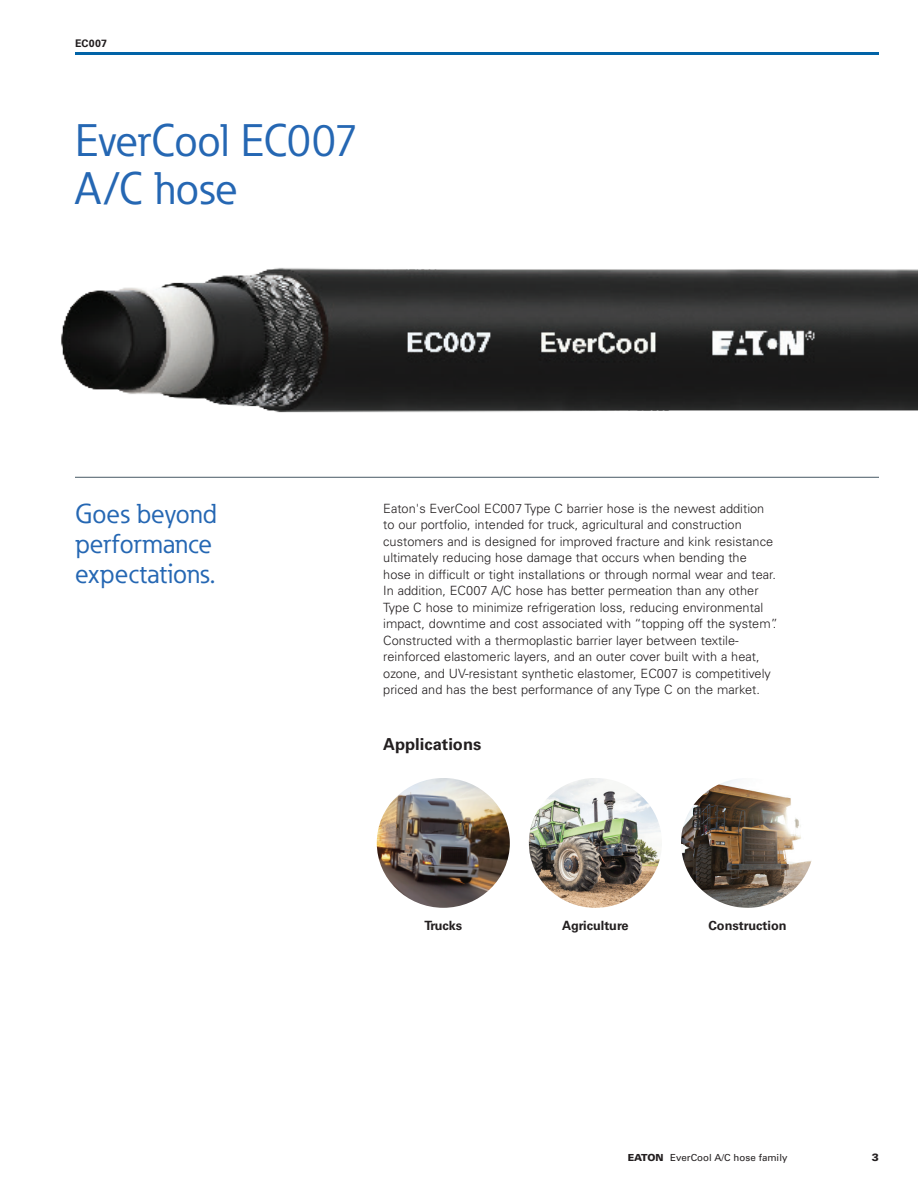
<style>
.page{position:relative;width:918px;height:1188px;background:#fff}
.page>*{position:absolute;margin:0;border:0;box-sizing:border-box;transform-origin:0 0}
.t1{font:45px/48px "Eaton";letter-spacing:-.01em;color:#2567b3}
.t2{font:27px/30px "Eaton";color:#2567b3}
.t3{font:700 16.5px "Univers LT Std";color:#231f20}
.t4{font:300 12.75px/16.5px "Univers LT Std";color:#231f20}
.t5{font:700 12.75px "Univers LT Std";color:#231f20}
.t6{font:700 10.5px "Univers LT Std";letter-spacing:.02em;color:#211d1e}
.t7{font:900 10.5px "Univers LT Std";color:#231f20}
.t8{font:9.75px "Univers LT Std";color:#231f20}
.s1{font-weight:900}
</style>
<div class="page">
<img style="left:61px;top:268px;width:857px;height:209px">
<hr style="left:75px;top:52px;width:804px;height:3px;background:#0163a7">
<hr style="left:75px;top:477px;width:804px;height:1px;background:#475a65">
<img style="left:377px;top:778px;width:133px;height:130px">
<img style="left:529px;top:778px;width:132px;height:130px">
<img style="left:681px;top:779px;width:131px;height:129px">
<p class="t6" style="left:75px;top:37px;width:33px">EC007</p>
<h1 class="t1" style="left:75px;top:117px;width:286px">EverCool EC007<br>A/C hose</h1>
<h2 class="t2" style="left:75px;top:499px;width:143px">Goes beyond performance expectations.</h2>
<p class="t4" style="left:383px;top:500px;width:396px">Eaton's EverCool EC007 Type C barrier hose is the newest addition to our portfolio, intended for truck, agricultural and construction customers and is designed for improved fracture and kink resistance ultimately reducing hose damage that occurs when bending the<br>hose in difficult or tight installations or through normal wear and tear.<br>In addition, EC007 A/C hose has better permeation than any other Type C hose to minimize refrigeration loss, reducing environmental impact, downtime and cost associated with “topping off the system”.<br>Constructed with a thermoplastic barrier layer between textile&shy;reinforced elastomeric layers, and an outer cover built with a heat, ozone, and UV-resistant synthetic elastomer, EC007 is competitively priced and has the best performance of any Type C on the market.</p>
<p class="t3" style="left:383px;top:734px;width:100px">Applications</p>
<p class="t5" style="left:424px;top:918px;width:39px">Trucks</p>
<p class="t5" style="left:562px;top:918px;width:68px">Agriculture</p>
<p class="t5" style="left:708px;top:918px;width:80px">Construction</p>
<p class="t8" style="left:628px;top:1152px;width:161px"><span class="s1">EATON</span> EverCool A/C hose family</p>
<p class="t7" style="left:872px;top:1151px;width:9px">3</p>
</div>
